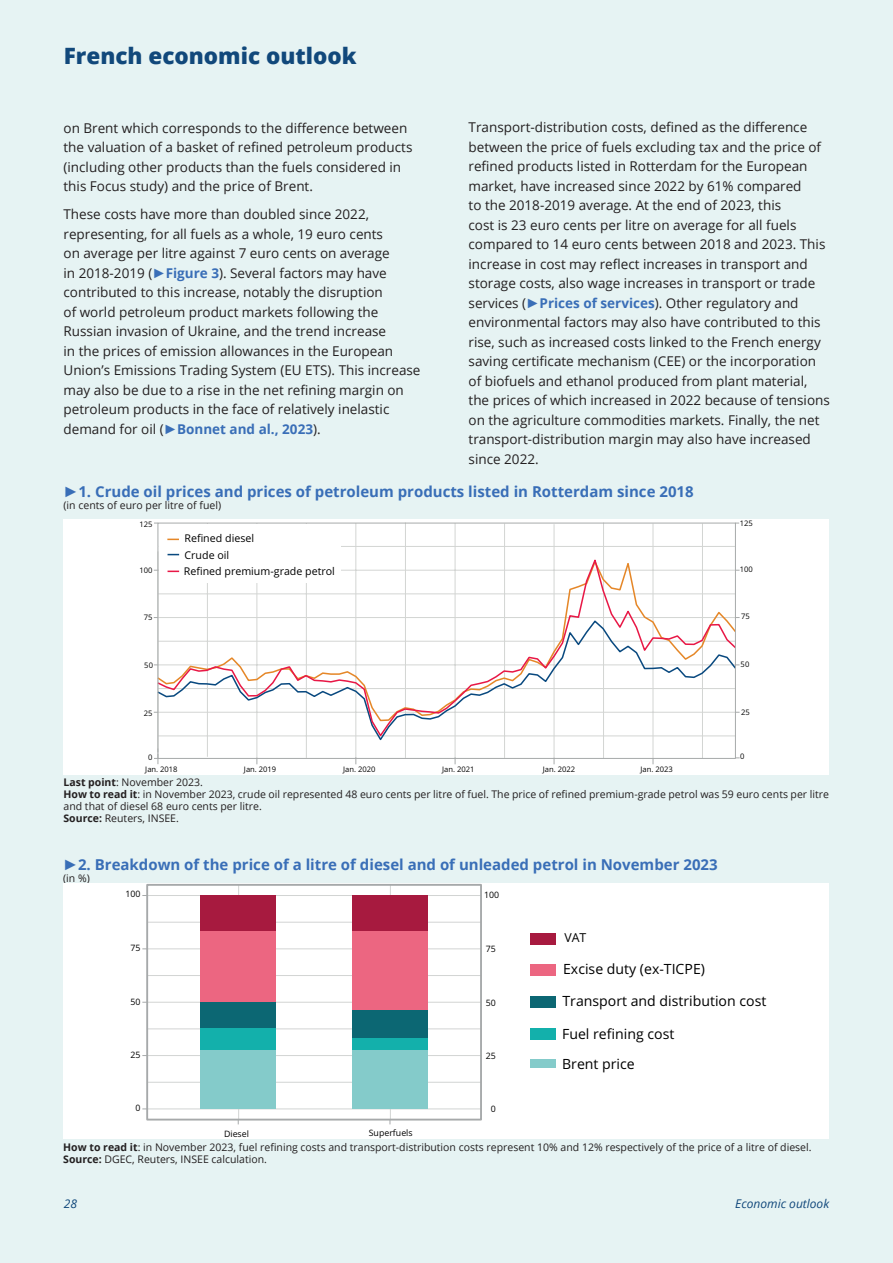
<style>
.page{position:relative;width:893px;height:1263px;background:#e6f3f3}
.page>*{position:absolute;margin:0;border:0;box-sizing:border-box;transform-origin:0 0}
.t1{font:800 22.5px "Open Sans";color:#11487b}
.t2{font:700 15px "Open Sans";color:#396eb7}
.t3{font:14.1px/30.5px "Open Sans";color:#000001}
.t4{font:13.5px/19.5px "Open Sans";color:#231f20}
.t5{font:12.3px "Open Sans";color:#000001}
.t6{font:italic 12px "Open Sans";color:#11487b}
.t7{font:10.65px/16.2px "Open Sans";color:#000001}
.t8{font:10.5px/12px "Open Sans";color:#231f20}
.t9{font:8.85px "Open Sans";color:#000001}
.t10{font:7.65px "Open Sans";color:#000001}
.s1{font-family:"Arial";font-weight:700;color:#396eb7}
.s2{font-weight:700;color:#396eb7}
.s3{font-family:"Arial"}
.s4{font-weight:700}
</style>
<div class="page">
<div style="left:64px;top:519px;width:765px;height:255px;background:#fff"></div>
<hr style="left:702px;top:524px;width:1px;height:234px;background:#d3d5d3">
<hr style="left:603px;top:522px;width:1px;height:236px;background:#d3d5d3">
<hr style="left:504px;top:524px;width:1px;height:234px;background:#d3d5d3">
<hr style="left:405px;top:522px;width:1px;height:236px;background:#d3d5d3">
<hr style="left:306px;top:523px;width:1px;height:235px;background:#d3d5d3">
<hr style="left:207px;top:523px;width:1px;height:234px;background:#d3d5d3">
<hr style="left:653px;top:524px;width:1px;height:234px;background:#d3d5d3">
<hr style="left:554px;top:524px;width:1px;height:233px;background:#d3d5d3">
<hr style="left:455px;top:523px;width:1px;height:235px;background:#d3d5d3">
<hr style="left:355px;top:523px;width:1px;height:234px;background:#d3d5d3">
<hr style="left:256px;top:523px;width:1px;height:234px;background:#d3d5d3">
<svg style="left:156px;top:555px;width:582px;height:183px"></svg>
<div style="left:158px;top:523px;width:578px;height:236px;border:1px solid #a7aaaa"></div>
<hr style="left:158px;top:546px;width:577px;height:1px;background:#d3d5d3">
<div style="left:159px;top:524px;width:181px;height:58px;background:#fff"></div>
<svg style="left:167px;top:539px;width:12px;height:1px"></svg>
<svg style="left:154px;top:748px;width:5px;height:16px"></svg>
<div style="left:63px;top:884px;width:766px;height:255px;background:#fff"></div>
<hr style="left:147px;top:922px;width:334px;height:1px;background:#d2d4d3">
<hr style="left:147px;top:975px;width:334px;height:1px;background:#d2d4d3">
<hr style="left:147px;top:1029px;width:334px;height:1px;background:#d2d4d3">
<hr style="left:147px;top:1082px;width:334px;height:1px;background:#d2d4d3">
<hr style="left:390px;top:885px;width:1px;height:234px;background:#d2d4d3">
<hr style="left:238px;top:885px;width:1px;height:234px;background:#d2d4d3">
<hr style="left:148px;top:895px;width:333px;height:1px;background:#d2d4d3">
<hr style="left:148px;top:948px;width:333px;height:1px;background:#d2d4d3">
<hr style="left:148px;top:1002px;width:333px;height:1px;background:#d2d4d3">
<hr style="left:148px;top:1055px;width:333px;height:1px;background:#d2d4d3">
<hr style="left:148px;top:1108px;width:333px;height:1px;background:#d2d4d3">
<div style="left:200px;top:1049px;width:76px;height:60px;background:#84cbca"></div>
<div style="left:200px;top:1027px;width:76px;height:22px;background:#13b0ab"></div>
<div style="left:200px;top:1002px;width:76px;height:25px;background:#0c6773"></div>
<div style="left:200px;top:931px;width:76px;height:71px;background:#ec6681"></div>
<div style="left:200px;top:895px;width:76px;height:36px;background:#a71a3f"></div>
<div style="left:352px;top:1050px;width:76px;height:59px;background:#84cbca"></div>
<div style="left:352px;top:1038px;width:76px;height:12px;background:#13b0ab"></div>
<div style="left:352px;top:1010px;width:76px;height:28px;background:#0c6773"></div>
<div style="left:352px;top:931px;width:76px;height:79px;background:#ec6681"></div>
<div style="left:352px;top:895px;width:76px;height:36px;background:#a71a3f"></div>
<div style="left:146px;top:884px;width:336px;height:236px;border:2px solid #a6a9aa"></div>
<div style="left:530px;top:1028px;width:25px;height:12px;background:#13b0ab"></div>
<div style="left:530px;top:996px;width:25px;height:12px;background:#0c6773"></div>
<div style="left:530px;top:964px;width:25px;height:12px;background:#ec6681"></div>
<div style="left:530px;top:933px;width:25px;height:11px;background:#a71a3f"></div>
<div style="left:530px;top:1059px;width:25px;height:9px;background:#84cbca"></div>
<h1 class="t1" style="left:64px;top:39px;width:294px">French economic outlook</h1>
<p class="t4" style="left:469px;top:117px;width:363px">Transport-distribution costs, defined as the difference between the price of fuels excluding tax and the price of refined products listed in Rotterdam for the European market, have increased since 2022 by 61% compared<br>to the 2018-2019 average. At the end of 2023, this<br>cost is 23 euro cents per litre on average for all fuels compared to 14 euro cents between 2018 and 2023. This increase in cost may reflect increases in transport and storage costs, also wage increases in transport or trade services (<span class="s1">►</span><span class="s2">Prices of services</span>). Other regulatory and environmental factors may also have contributed to this rise, such as increased costs linked to the French energy saving certificate mechanism (CEE) or the incorporation of biofuels and ethanol produced from plant material, the prices of which increased in 2022 because of tensions on the agriculture commodities markets. Finally, the net transport-distribution margin may also have increased since 2022.</p>
<p class="t2" style="left:64px;top:481px;width:632px"><span class="s3">►</span>1. Crude oil prices and prices of petroleum products listed in Rotterdam since 2018</p>
<p class="t8" style="left:64px;top:498px;width:159px">(in cents of euro per litre of fuel)</p>
<p class="t10" style="left:740px;top:518px;width:15px">125</p>
<p class="t4" style="left:64px;top:118px;width:350px">on Brent which corresponds to the difference between the valuation of a basket of refined petroleum products (including other products than the fuels considered in this Focus study) and the price of Brent.</p>
<p class="t4" style="left:64px;top:204px;width:358px">These costs have more than doubled since 2022, representing, for all fuels as a whole, 19 euro cents<br>on average per litre against 7 euro cents on average<br>in 2018-2019 (<span class="s1">►</span><span class="s2">Figure 3</span>). Several factors may have contributed to this increase, notably the disruption<br>of world petroleum product markets following the Russian invasion of Ukraine, and the trend increase<br>in the prices of emission allowances in the European Union’s Emissions Trading System (EU ETS). This increase may also be due to a rise in the net refining margin on petroleum products in the face of relatively inelastic demand for oil (<span class="s1">►</span><span class="s2">Bonnet and al., 2023</span>).</p>
<p class="t10" style="left:139px;top:519px;width:15px">125</p>
<p class="t10" style="left:139px;top:564px;width:15px">100</p>
<p class="t7" style="left:184px;top:530px;width:153px">Refined diesel<br>Crude oil<br>Refined premium-grade petrol</p>
<p class="t10" style="left:740px;top:564px;width:15px">100</p>
<p class="t10" style="left:144px;top:612px;width:10px">75</p>
<p class="t10" style="left:741px;top:611px;width:10px">75</p>
<p class="t10" style="left:144px;top:660px;width:10px">50</p>
<p class="t10" style="left:741px;top:659px;width:10px">50</p>
<p class="t10" style="left:144px;top:708px;width:10px">25</p>
<p class="t10" style="left:741px;top:707px;width:10px">25</p>
<p class="t10" style="left:148px;top:752px;width:6px">0</p>
<p class="t10" style="left:740px;top:751px;width:6px">0</p>
<p class="t8" style="left:64px;top:776px;width:767px"><span class="s4">Last point</span>: November 2023.<br><span class="s4">How to read it</span>: in November 2023, crude oil represented 48 euro cents per litre of fuel. The price of refined premium-grade petrol was 59 euro cents per litre and that of diesel 68 euro cents per litre.<br><span class="s4">Source:</span> Reuters, INSEE.</p>
<p class="t2" style="left:63px;top:854px;width:656px"><span class="s3">►</span>2. Breakdown of the price of a litre of diesel and of unleaded petrol in November 2023</p>
<p class="t8" style="left:63px;top:872px;width:28px">(in %)</p>
<p class="t9" style="left:125px;top:888px;width:17px">100</p>
<p class="t10" style="left:145px;top:764px;width:34px">Jan. 2018</p>
<p class="t10" style="left:244px;top:764px;width:34px">Jan. 2019</p>
<p class="t10" style="left:343px;top:764px;width:34px">Jan. 2020</p>
<p class="t10" style="left:442px;top:764px;width:34px">Jan. 2021</p>
<p class="t10" style="left:543px;top:764px;width:34px">Jan. 2022</p>
<p class="t10" style="left:641px;top:764px;width:34px">Jan. 2023</p>
<p class="t9" style="left:484px;top:889px;width:17px">100</p>
<p class="t9" style="left:131px;top:942px;width:12px">75</p>
<p class="t9" style="left:131px;top:996px;width:12px">50</p>
<p class="t9" style="left:131px;top:1049px;width:12px">25</p>
<p class="t9" style="left:486px;top:943px;width:12px">75</p>
<p class="t9" style="left:486px;top:997px;width:12px">50</p>
<p class="t9" style="left:486px;top:1049px;width:12px">25</p>
<p class="t5" style="left:564px;top:929px;width:23px">VAT</p>
<p class="t3" style="left:563px;top:953px;width:143px">Excise duty (ex-TICPE)</p>
<p class="t3" style="left:562px;top:985px;width:205px">Transport and distribution cost</p>
<p class="t3" style="left:562px;top:1018px;width:114px">Fuel refining cost<br>Brent price</p>
<p class="t9" style="left:136px;top:1102px;width:7px">0</p>
<p class="t9" style="left:491px;top:1103px;width:7px">0</p>
<p class="t9" style="left:224px;top:1127px;width:26px">Diesel</p>
<p class="t9" style="left:369px;top:1127px;width:45px">Superfuels</p>
<p class="t8" style="left:63px;top:1141px;width:750px"><span class="s4">How to read it</span>: in November 2023, fuel refining costs and transport-distribution costs represent 10% and 12% respectively of the price of a litre of diesel.<br><span class="s4">Source:</span> DGEC, Reuters, INSEE calculation.</p>
<p class="t6" style="left:64px;top:1196px;width:15px">28</p>
<p class="t6" style="left:735px;top:1196px;width:95px">Economic outlook</p>
</div>
